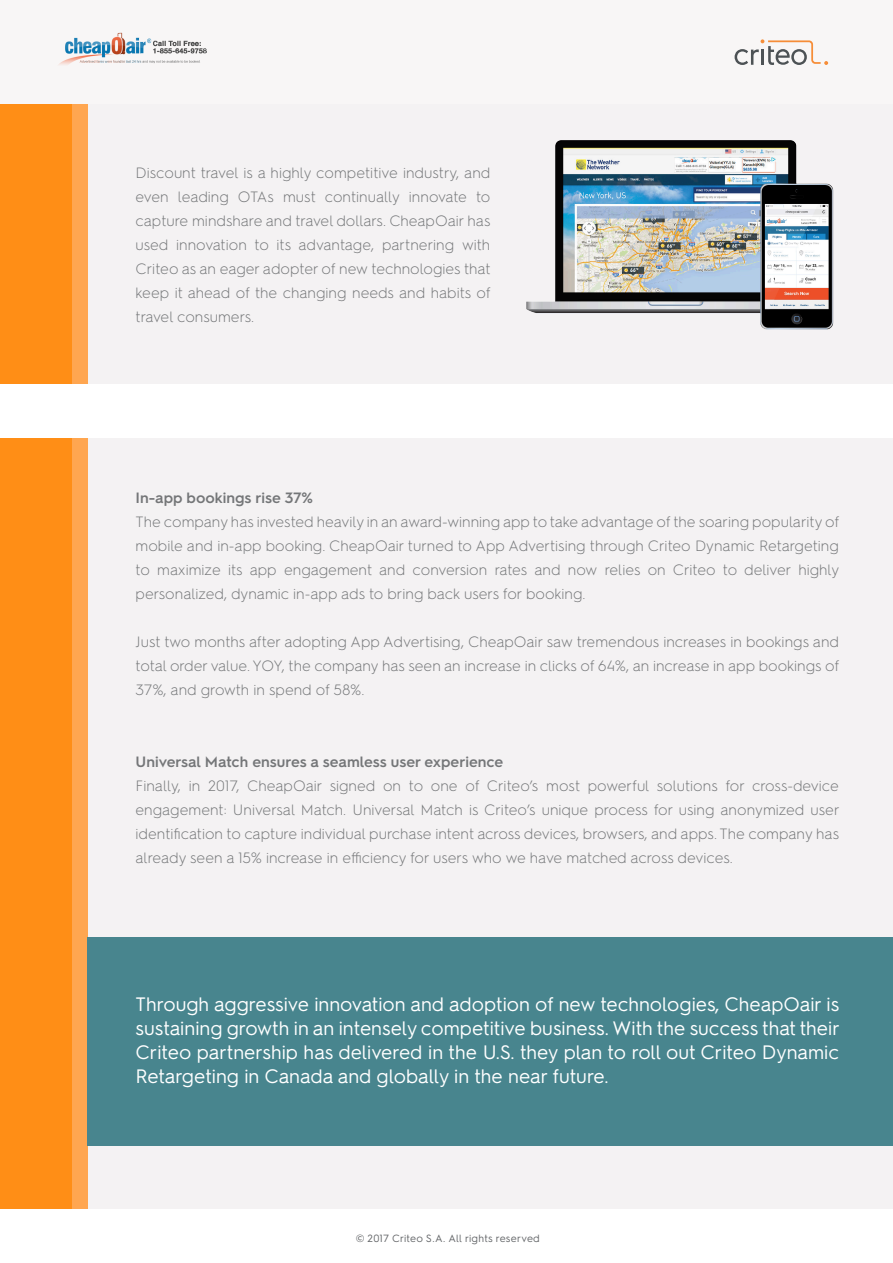
<style>
.page{position:relative;width:893px;height:1263px;background:#fff}
.page>*{position:absolute;margin:0;border:0;box-sizing:border-box;transform-origin:0 0}
.t1{font:19.5px/24px "Hurme Geometric Sans 2";color:#fff;text-align:justify}
.t2{font:300 15px/24px "Hurme Geometric Sans 2";color:#747678;text-align:justify}
.t3{font:600 15px "Hurme Geometric Sans 2";color:#747678}
.t4{font:10.5px "Hurme Geometric Sans 2";letter-spacing:.02em;color:#646669}
</style>
<div class="page">
<div style="left:0;top:0;width:893px;height:104px;background:#f8f6f6"></div>
<div style="left:88px;top:104px;width:805px;height:279px;background:#f4f2f3"></div>
<div style="left:88px;top:439px;width:805px;height:770px;background:#f4f2f3"></div>
<svg style="left:735px;top:39px;width:93px;height:26px"></svg>
<img style="left:59px;top:33px;width:148px;height:32px">
<div style="left:0;top:104px;width:72px;height:279px;background:#ff8e16"></div>
<div style="left:72px;top:104px;width:16px;height:279px;background:#ffa650"></div>
<div style="left:0;top:439px;width:72px;height:770px;background:#ff8e16"></div>
<div style="left:72px;top:439px;width:16px;height:770px;background:#ffa650"></div>
<img style="left:526px;top:140px;width:308px;height:190px">
<div style="left:88px;top:937px;width:805px;height:209px;background:#48858e"></div>
<p class="t2" style="left:136px;top:159px;width:357px">Discount travel is a highly competitive industry, and even leading OTAs must continually innovate to capture mindshare and travel dollars. CheapOair has used innovation to its advantage, partnering with Criteo as an eager adopter of new technologies that keep it ahead of the changing needs and habits of travel consumers.</p>
<p class="t3" style="left:136px;top:487px;width:179px">In-app bookings rise 37%</p>
<p class="t2" style="left:136px;top:509px;width:705px">The company has invested heavily in an award-winning app to take advantage of the soaring popularity of mobile and in-app booking. CheapOair turned to App Advertising through Criteo Dynamic Retargeting to maximize its app engagement and conversion rates and now relies on Criteo to deliver highly personalized, dynamic in-app ads to bring back users for booking.</p>
<p class="t2" style="left:136px;top:629px;width:705px">Just two months after adopting App Advertising, CheapOair saw tremendous increases in bookings and total order value. YOY, the company has seen an increase in clicks of 64%, an increase in app bookings of 37%, and growth in spend of 58%.</p>
<p class="t3" style="left:136px;top:751px;width:369px">Universal Match ensures a seamless user experience</p>
<p class="t2" style="left:136px;top:773px;width:705px">Finally, in 2017, CheapOair signed on to one of Criteo’s most powerful solutions for cross-device engagement: Universal Match. Universal Match is Criteo’s unique process for using anonymized user identification to capture individual purchase intent across devices, browsers, and apps. The company has already seen a 15% increase in efficiency for users who we have matched across devices.</p>
<p class="t1" style="left:136px;top:991px;width:706px">Through aggressive innovation and adoption of new technologies, CheapOair is sustaining growth in an intensely competitive business. With the success that their Criteo partnership has delivered in the U.S. they plan to roll out Criteo Dynamic Retargeting in Canada and globally in the near future.</p>
<p class="t4" style="left:356px;top:1231px;width:186px">© 2017 Criteo S.A. All rights reserved</p>
</div>
